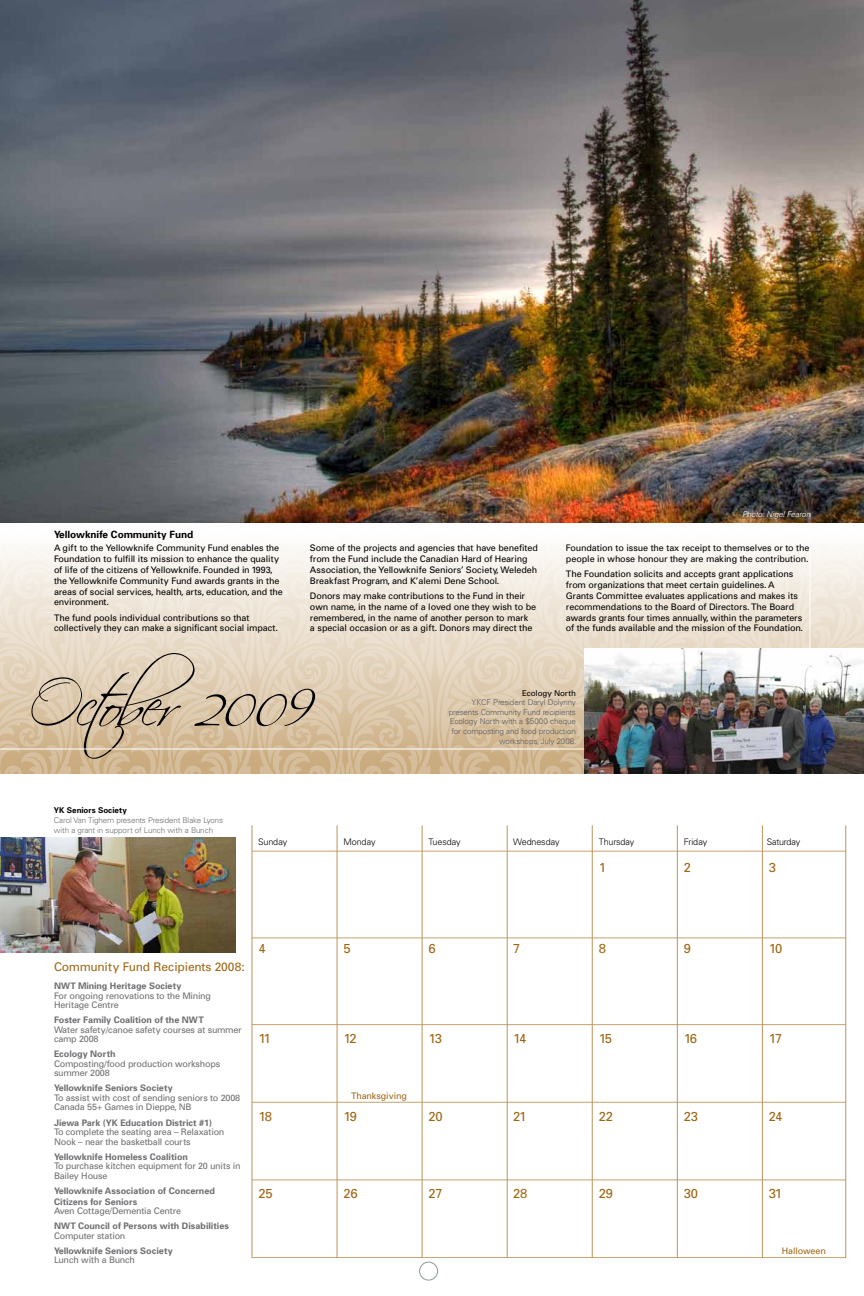
<style>
.page{position:relative;width:864px;height:1296px;background:#fff}
.page>*{position:absolute;margin:0;border:0;box-sizing:border-box;transform-origin:0 0}
.t1{font:60px "Scriptina";letter-spacing:-.06em;color:#000}
.t2{font:13px "Univers";letter-spacing:-.075em;color:#9e6614}
.t3{font:12px "Univers";letter-spacing:-.015em;color:#9e6614}
.t4{font:700 10px "Univers";letter-spacing:-.01em;color:#000}
.t5{font:9px/10.8px "Univers";letter-spacing:-.015em;color:#000}
.t6{font:9px/9.5px "Univers";letter-spacing:-.02em;color:#6d6e71}
.t7{font:700 9px/15.1px "Univers";color:#6d6e71}
.t8{font:300 9px "Univers";letter-spacing:-.02em;color:#000}
.t9{font:9px "Univers";letter-spacing:-.01em;color:#9e6614}
.t10{font:300 8px/9.6px "Univers";letter-spacing:-.015em;color:#58595b;text-align:right}
.t11{font:300 8px/9.6px "Univers";letter-spacing:-.02em;color:#6d6e71}
.t12{font:italic 300 8px "Univers";letter-spacing:-.02em;color:#fff}
.s1{font-weight:700;color:#000}
.s2{font-weight:700}
.s3{font-weight:400}
.s4{font-weight:400;color:#000}
</style>
<div class="page">
<hr style="left:252px;top:851px;width:594px;height:1px;background:#c5a372">
<hr style="left:252px;top:937px;width:594px;height:1px;background:#c5a372">
<hr style="left:252px;top:1024px;width:594px;height:1px;background:#c5a372">
<hr style="left:252px;top:1102px;width:594px;height:1px;background:#c5a372">
<hr style="left:252px;top:1179px;width:594px;height:1px;background:#c5a372">
<hr style="left:252px;top:1257px;width:594px;height:1px;background:#c5a372">
<hr style="left:252px;top:825px;width:1px;height:433px;background:#bb945b">
<hr style="left:337px;top:825px;width:1px;height:433px;background:#bb945b">
<hr style="left:422px;top:825px;width:1px;height:433px;background:#bb945b">
<hr style="left:507px;top:825px;width:1px;height:433px;background:#bb945b">
<hr style="left:592px;top:825px;width:1px;height:433px;background:#bb945b">
<hr style="left:677px;top:825px;width:1px;height:433px;background:#bb945b">
<hr style="left:762px;top:825px;width:1px;height:433px;background:#bb945b">
<hr style="left:846px;top:825px;width:1px;height:433px;background:#bb945b">
<svg style="left:0;top:548px;width:864px;height:226px;background:#e7d9c6"></svg>
<hr style="left:0;top:748px;width:864px;height:1px;background:#fff">
<hr style="left:810px;top:523px;width:1px;height:251px;background:#fff">
<img style="left:584px;top:648px;width:280px;height:126px">
<img style="left:0;top:838px;width:235px;height:114px">
<div style="left:419px;top:1262px;width:19px;height:19px;border:1px solid #8b9b92;border-radius:50%"></div>
<img style="left:0;top:0;width:864px;height:523px">
<p class="t4" style="left:54px;top:528px;width:141px">Yellowknife Community Fund</p>
<p class="t5" style="left:54px;top:543px;width:230px">A gift to the Yellowknife Community Fund enables the Foundation to fulfill its mission to enhance the quality of life of the citizens of Yellowknife. Founded in 1993, the Yellowknife Community Fund awards grants in the areas of social services, health, arts, education, and the environment.</p>
<p class="t5" style="left:54px;top:612px;width:226px">The fund pools individual contributions so that collectively they can make a significant social impact.</p>
<p class="t5" style="left:310px;top:543px;width:230px">Some of the projects and agencies that have benefited from the Fund include the Canadian Hard of Hearing Association, the Yellowknife Seniors’ Society, Weledeh Breakfast Program, and K’alemi Dene School.</p>
<p class="t5" style="left:310px;top:590px;width:228px">Donors may make contributions to the Fund in their own name, in the name of a loved one they wish to be remembered, in the name of another person to mark<br>a special occasion or as a gift. Donors may direct the</p>
<p class="t12" style="left:742px;top:509px;width:70px">Photo: Nigel Fearon</p>
<p class="t5" style="left:566px;top:543px;width:245px">Foundation to issue the tax receipt to themselves or to the people in whose honour they are making the contribution.</p>
<p class="t5" style="left:566px;top:569px;width:239px">The Foundation solicits and accepts grant applications from organizations that meet certain guidelines. A Grants Committee evaluates applications and makes its recommendations to the Board of Directors. The Board awards grants four times annually, within the parameters of the funds available and the mission of the Foundation.</p>
<p class="t1" style="left:29px;top:670px;width:290px">October 2009</p>
<p class="t11" style="left:54px;top:805px;width:171px"><span class="s1">YK Seniors Society<br></span>Carol Van Tighem presents President Blake Lyons with a grant in support of Lunch with a Bunch</p>
<p class="t8" style="left:258px;top:837px;width:30px">Sunday</p>
<p class="t3" style="left:54px;top:959px;width:192px">Community Fund Recipients 2008:</p>
<p class="t6" style="left:54px;top:981px;width:159px"><span class="s2">NWT Mining Heritage Society<br></span>For ongoing renovations to the Mining<br>Heritage Centre</p>
<p class="t6" style="left:54px;top:1015px;width:189px"><span class="s2">Foster Family Coalition of the NWT<br></span>Water safety/canoe safety courses at summer camp 2008</p>
<p class="t6" style="left:54px;top:1049px;width:168px"><span class="s2">Ecology North<br></span>Composting/food production workshops summer 2008</p>
<p class="t6" style="left:54px;top:1083px;width:188px"><span class="s2">Yellowknife Seniors Society<br></span>To assist with cost of sending seniors to 2008<br>Canada 55+ Games in Dieppe, NB</p>
<p class="t6" style="left:54px;top:1118px;width:172px"><span class="s2">Jiewa Park (YK Education District #1)<br></span>To complete the seating area – Relaxation<br>Nook – near the basketball courts</p>
<p class="t6" style="left:54px;top:1152px;width:188px"><span class="s2">Yellowknife Homeless Coalition<br></span>To purchase kitchen equipment for 20 units in<br>Bailey House</p>
<p class="t7" style="left:54px;top:1185px;width:163px;line-height:10.8px">Yellowknife Association of Concerned<br>Citizens for Seniors</p>
<p class="t7" style="left:54px;top:1203px;width:176px"><span class="s3">Aven Cottage/Dementia Centre<br></span>NWT Council of Persons with Disabilities</p>
<p class="t7" style="left:54px;top:1228px;width:120px"><span class="s3">Computer station<br></span>Yellowknife Seniors Society</p>
<p class="t6" style="left:54px;top:1255px;width:83px">Lunch with a Bunch</p>
<p class="t2" style="left:258px;top:941px;width:9px">4</p>
<p class="t2" style="left:258px;top:1030px;width:14px">11</p>
<p class="t2" style="left:258px;top:1109px;width:15px">18</p>
<p class="t2" style="left:258px;top:1185px;width:16px">25</p>
<p class="t10" style="left:449px;top:688px;width:129px"><span class="s4">Ecology North<br></span>YKCF President Daryl Dolynny presents Community Fund recipients<br>Ecology North with a $5000 cheque for composting and food production workshops, July 2008.</p>
<p class="t8" style="left:344px;top:837px;width:34px">Monday</p>
<p class="t8" style="left:429px;top:837px;width:33px">Tuesday</p>
<p class="t8" style="left:513px;top:837px;width:48px">Wednesday</p>
<p class="t8" style="left:599px;top:837px;width:37px">Thursday</p>
<p class="t8" style="left:684px;top:837px;width:25px">Friday</p>
<p class="t8" style="left:767px;top:837px;width:35px">Saturday</p>
<p class="t2" style="left:599px;top:859px;width:9px">1</p>
<p class="t2" style="left:684px;top:859px;width:9px">2</p>
<p class="t2" style="left:769px;top:859px;width:9px">3</p>
<p class="t2" style="left:344px;top:941px;width:9px">5</p>
<p class="t2" style="left:429px;top:941px;width:9px">6</p>
<p class="t2" style="left:513px;top:941px;width:9px">7</p>
<p class="t2" style="left:599px;top:941px;width:9px">8</p>
<p class="t2" style="left:684px;top:940px;width:9px">9</p>
<p class="t2" style="left:769px;top:940px;width:15px">10</p>
<p class="t2" style="left:344px;top:1030px;width:15px">12</p>
<p class="t2" style="left:429px;top:1030px;width:15px">13</p>
<p class="t2" style="left:513px;top:1030px;width:15px">14</p>
<p class="t2" style="left:599px;top:1030px;width:15px">15</p>
<p class="t2" style="left:684px;top:1030px;width:15px">16</p>
<p class="t2" style="left:769px;top:1030px;width:15px">17</p>
<p class="t9" style="left:351px;top:1090px;width:57px">Thanksgiving</p>
<p class="t2" style="left:344px;top:1109px;width:15px">19</p>
<p class="t2" style="left:429px;top:1109px;width:16px">20</p>
<p class="t2" style="left:513px;top:1109px;width:15px">21</p>
<p class="t2" style="left:599px;top:1109px;width:16px">22</p>
<p class="t2" style="left:684px;top:1109px;width:16px">23</p>
<p class="t2" style="left:769px;top:1109px;width:15px">24</p>
<p class="t2" style="left:344px;top:1185px;width:16px">26</p>
<p class="t2" style="left:429px;top:1185px;width:16px">27</p>
<p class="t2" style="left:513px;top:1185px;width:16px">28</p>
<p class="t2" style="left:599px;top:1185px;width:16px">29</p>
<p class="t2" style="left:684px;top:1185px;width:16px">30</p>
<p class="t2" style="left:769px;top:1185px;width:15px">31</p>
<p class="t9" style="left:782px;top:1245px;width:46px">Halloween</p>
</div>
